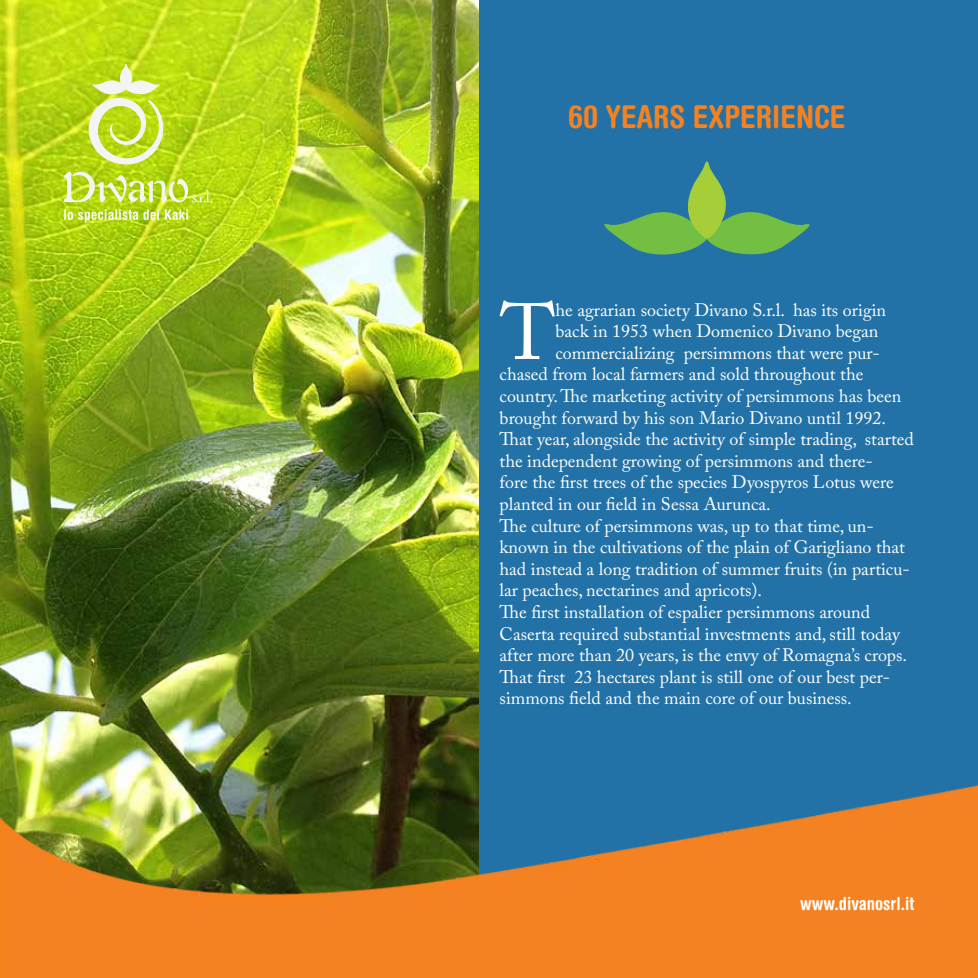
<style>
.page{position:relative;width:978px;height:978px;background:#2372a7}
.page>*{position:absolute;margin:0;border:0;box-sizing:border-box;transform-origin:0 0}
.t1{font:78.75px "Adobe Caslon Pro";color:#fff}
.t2{font:700 condensed 31.5px "Helvetica Rounded LT Std";color:#f58220}
.t3{font:18px "Adobe Caslon Pro";color:#fff}
.t4{font:700 condensed 18px "Helvetica Rounded LT Std";color:#fff}
</style>
<div class="page">
<img style="left:0;top:0;width:478px;height:733px">
<img style="left:0;top:733px;width:978px;height:245px">
<svg style="left:64px;top:63px;width:148px;height:139px;background:#c0dc3a"></svg>
<svg style="left:64px;top:209px;width:74px;height:14px"></svg>
<svg style="left:144px;top:209px;width:15px;height:11px"></svg>
<svg style="left:165px;top:209px;width:23px;height:11px"></svg>
<svg style="left:604px;top:161px;width:206px;height:94px"></svg>
<h2 class="t2" style="left:568px;top:97px;width:279px">60 YEARS EXPERIENCE</h2>
<h1 class="t1" style="left:500px;top:286px;width:57px">T</h1>
<p class="t3" style="left:555px;top:299px;width:332px">he agrarian society Divano S.r.l. has its origin</p>
<p class="t3" style="left:555px;top:321px;width:324px">back in 1953 when Domenico Divano began</p>
<p class="t3" style="left:555px;top:342px;width:326px">commercializing persimmons that were pur-</p>
<p class="t3" style="left:500px;top:364px;width:365px">chased from local farmers and sold throughout the</p>
<p class="t3" style="left:500px;top:385px;width:403px">country. The marketing activity of persimmons has been</p>
<p class="t3" style="left:500px;top:407px;width:388px">brought forward by his son Mario Divano until 1992.</p>
<p class="t3" style="left:500px;top:429px;width:416px">That year, alongside the activity of simple trading, started</p>
<p class="t3" style="left:500px;top:450px;width:375px">the independent growing of persimmons and there-</p>
<p class="t3" style="left:500px;top:472px;width:396px">fore the first trees of the species Dyospyros Lotus were</p>
<p class="t3" style="left:500px;top:493px;width:273px">planted in our field in Sessa Aurunca.</p>
<p class="t3" style="left:500px;top:515px;width:376px">The culture of persimmons was, up to that time, un-</p>
<p class="t3" style="left:500px;top:537px;width:407px">known in the cultivations of the plain of Garigliano that</p>
<p class="t3" style="left:500px;top:558px;width:412px">had instead a long tradition of summer fruits (in particu-</p>
<p class="t3" style="left:500px;top:580px;width:264px">lar peaches, nectarines and apricots).</p>
<p class="t3" style="left:500px;top:601px;width:372px">The first installation of espalier persimmons around</p>
<p class="t3" style="left:500px;top:623px;width:402px">Caserta required substantial investments and, still today</p>
<p class="t3" style="left:500px;top:645px;width:409px">after more than 20 years, is the envy of Romagna’s crops.</p>
<p class="t3" style="left:500px;top:666px;width:392px">That first 23 hectares plant is still one of our best per-</p>
<p class="t3" style="left:500px;top:688px;width:354px">simmons field and the main core of our business.</p>
<p class="t4" style="left:800px;top:893px;width:116px">www.divanosrl.it</p>
</div>
